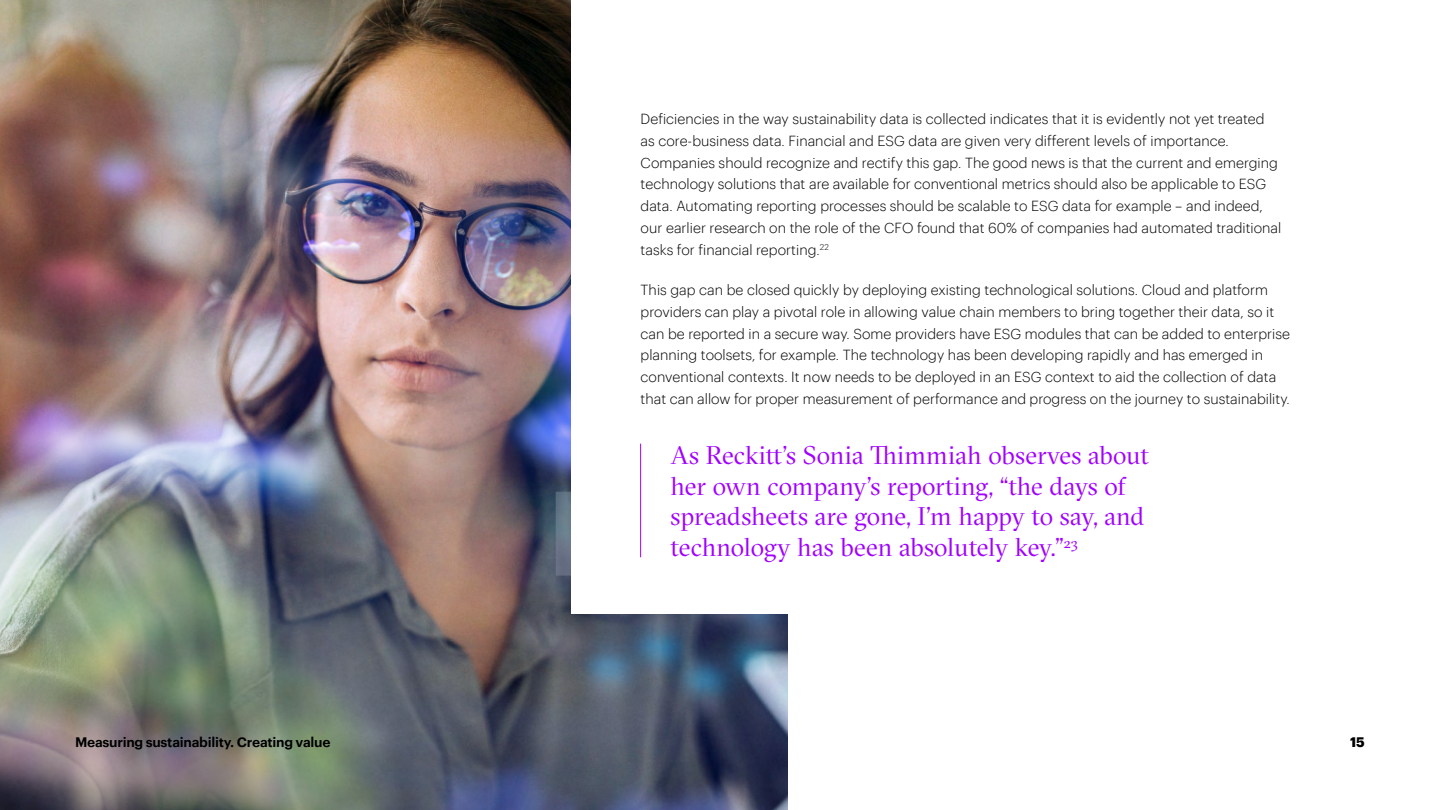
<style>
.page{position:relative;width:1440px;height:810px;background:#fff}
.page>*{position:absolute;margin:0;border:0;box-sizing:border-box;transform-origin:0 0}
.t1{font:25.5px/30.8px "GT Sectra Fine";color:#a100ff}
.t2{font:300 14.25px/21.8px "Graphik";color:#000}
.t3{font:600 13.5px "Graphik";letter-spacing:-.02em;color:#000}
.t4{font:700 13.5px "Graphik";color:#000}
</style>
<div class="page">
<img style="left:0;top:0;width:788px;height:810px">
<div style="left:572px;top:0;width:424px;height:613px;background:#fff"></div>
<hr style="left:640px;top:444px;width:1px;height:113px;background:#a100ff">
<p class="t2" style="left:641px;top:107px;width:642px">Deficiencies in the way sustainability data is collected indicates that it is evidently not yet treated as core-business data. Financial and ESG data are given very different levels of importance.<br>Companies should recognize and rectify this gap. The good news is that the current and emerging technology solutions that are available for conventional metrics should also be applicable to ESG data. Automating reporting processes should be scalable to ESG data for example – and indeed, our earlier research on the role of the CFO found that 60% of companies had automated traditional tasks for financial reporting.<sup>22</sup></p>
<p class="t2" style="left:641px;top:278px;width:651px">This gap can be closed quickly by deploying existing technological solutions. Cloud and platform providers can play a pivotal role in allowing value chain members to bring together their data, so it can be reported in a secure way. Some providers have ESG modules that can be added to enterprise planning toolsets, for example. The technology has been developing rapidly and has emerged in conventional contexts. It now needs to be deployed in an ESG context to aid the collection of data that can allow for proper measurement of performance and progress on the journey to sustainability.</p>
<h1 class="t1" style="left:671px;top:440px;width:480px">As Reckitt’s Sonia Thimmiah observes about her own company’s reporting, “the days of spreadsheets are gone, I’m happy to say, and technology has been absolutely key.”<sup>23</sup></h1>
<p class="t3" style="left:75px;top:732px;width:257px">Measuring sustainability. Creating value</p>
<p class="t4" style="left:1350px;top:732px;width:16px">15</p>
</div>
